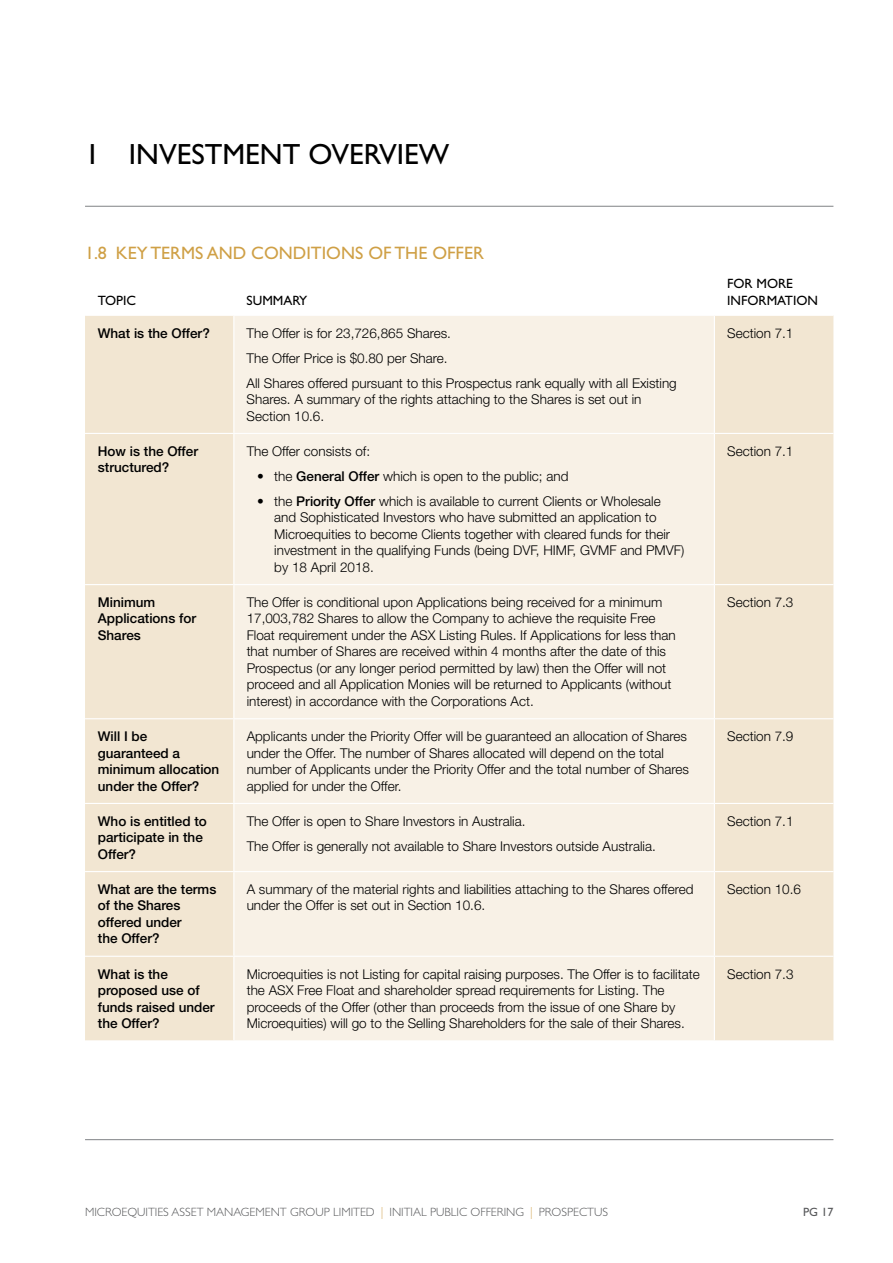
<style>
.page{position:relative;width:893px;height:1263px;background:#fff}
.page>*{position:absolute;margin:0;border:0;box-sizing:border-box;transform-origin:0 0}
.t1{font:29.25px "Gill Sans Std";color:#000}
.t2{font:18px "Gill Sans Std";color:#cfa046}
.t3{font:300 13.5px/16.5px "Helvetica Neue LT Std";color:#000}
.t4{font:500 13.5px/16.5px "Helvetica Neue LT Std";color:#000}
.t5{font:13.5px/16.5px "Gill Sans Std";color:#000}
.t6{font:300 12px "Gill Sans Std";color:#58595b}
.t7{font:12px "Gill Sans Std";color:#58595b}
.s1{font-weight:500}
.s2{color:#d7b069}
</style>
<div class="page">
<hr style="left:85px;top:1139px;width:748px;height:1px;background:#808285">
<hr style="left:85px;top:206px;width:748px;height:1px;background:#808285">
<div style="left:85px;top:316px;width:748px;height:724px;background:#f2e6d2"></div>
<div style="left:234px;top:316px;width:480px;height:724px;background:#f8f1e6"></div>
<hr style="left:233px;top:316px;width:1px;height:117px;background:#fff">
<hr style="left:714px;top:316px;width:1px;height:117px;background:#fff">
<hr style="left:85px;top:433px;width:149px;height:1px;background:#fff">
<hr style="left:234px;top:433px;width:480px;height:1px;background:#fff">
<hr style="left:233px;top:434px;width:1px;height:150px;background:#fff">
<hr style="left:714px;top:433px;width:119px;height:1px;background:#fff">
<hr style="left:714px;top:434px;width:1px;height:150px;background:#fff">
<hr style="left:85px;top:584px;width:149px;height:1px;background:#fff">
<hr style="left:234px;top:584px;width:480px;height:1px;background:#fff">
<hr style="left:233px;top:585px;width:1px;height:133px;background:#fff">
<hr style="left:714px;top:584px;width:119px;height:1px;background:#fff">
<hr style="left:714px;top:585px;width:1px;height:133px;background:#fff">
<hr style="left:85px;top:718px;width:149px;height:1px;background:#fff">
<hr style="left:234px;top:718px;width:480px;height:1px;background:#fff">
<hr style="left:233px;top:719px;width:1px;height:84px;background:#fff">
<hr style="left:714px;top:718px;width:119px;height:1px;background:#fff">
<hr style="left:714px;top:719px;width:1px;height:84px;background:#fff">
<hr style="left:85px;top:803px;width:149px;height:1px;background:#fff">
<hr style="left:234px;top:803px;width:480px;height:1px;background:#fff">
<hr style="left:233px;top:804px;width:1px;height:67px;background:#fff">
<hr style="left:714px;top:803px;width:119px;height:1px;background:#fff">
<hr style="left:714px;top:804px;width:1px;height:67px;background:#fff">
<hr style="left:85px;top:871px;width:149px;height:1px;background:#fff">
<hr style="left:234px;top:871px;width:480px;height:1px;background:#fff">
<hr style="left:233px;top:872px;width:1px;height:84px;background:#fff">
<hr style="left:714px;top:871px;width:119px;height:1px;background:#fff">
<hr style="left:714px;top:872px;width:1px;height:84px;background:#fff">
<hr style="left:85px;top:956px;width:149px;height:1px;background:#fff">
<hr style="left:234px;top:956px;width:480px;height:1px;background:#fff">
<hr style="left:233px;top:957px;width:1px;height:83px;background:#fff">
<hr style="left:714px;top:956px;width:119px;height:1px;background:#fff">
<hr style="left:714px;top:957px;width:1px;height:83px;background:#fff">
<h1 class="t1" style="left:85px;top:137px;width:71px">1 INVESTMENT</h1>
<h1 class="t1" style="left:309px;top:137px;width:19px">OVERVIEW</h1>
<h2 class="t2" style="left:85px;top:242px;width:400px">1.8 KEY TERMS AND CONDITIONS OF THE OFFER</h2>
<p class="t5" style="left:98px;top:292px;width:40px">TOPIC</p>
<p class="t5" style="left:247px;top:292px;width:62px">SUMMARY</p>
<p class="t4" style="left:98px;top:324px;width:114px">What is the Offer?</p>
<p class="t3" style="left:247px;top:320px;width:432px;line-height:25px">The Offer is for 23,726,865 Shares.<br>The Offer Price is $0.80 per Share.<br>All Shares offered pursuant to this Prospectus rank equally with all Existing</p>
<p class="t3" style="left:247px;top:391px;width:396px">Shares. A summary of the rights attaching to the Shares is set out in<br>Section 10.6.</p>
<p class="t4" style="left:98px;top:443px;width:102px">How is the Offer structured?</p>
<p class="t3" style="left:247px;top:442px;width:125px">The Offer consists of:</p>
<p class="t3" style="left:257px;top:467px;width:313px">• the <span class="s1">General Offer</span> which is open to the public; and</p>
<p class="t3" style="left:274px;top:492px;width:412px;text-indent:-17px">• the <span class="s1">Priority Offer</span> which is available to current Clients or Wholesale and Sophisticated Investors who have submitted an application to Microequities to become Clients together with cleared funds for their investment in the qualifying Funds (being DVF, HIMF, GVMF and PMVF) by 18 April 2018.</p>
<p class="t5" style="left:727px;top:275px;width:92px">FOR MORE<br>INFORMATION</p>
<p class="t3" style="left:727px;top:324px;width:68px">Section 7.1</p>
<p class="t3" style="left:727px;top:442px;width:68px">Section 7.1</p>
<p class="t4" style="left:98px;top:594px;width:100px">Minimum<br>Applications for<br>Shares</p>
<p class="t3" style="left:247px;top:594px;width:431px">The Offer is conditional upon Applications being received for a minimum 17,003,782 Shares to allow the Company to achieve the requisite Free Float requirement under the ASX Listing Rules. If Applications for less than that number of Shares are received within 4 months after the date of this Prospectus (or any longer period permitted by law) then the Offer will not proceed and all Application Monies will be returned to Applicants (without interest) in accordance with the Corporations Act.</p>
<p class="t3" style="left:727px;top:594px;width:68px">Section 7.3</p>
<p class="t4" style="left:98px;top:728px;width:123px">Will I be guaranteed a minimum allocation under the Offer?</p>
<p class="t3" style="left:247px;top:728px;width:444px">Applicants under the Priority Offer will be guaranteed an allocation of Shares under the Offer. The number of Shares allocated will depend on the total number of Applicants under the Priority Offer and the total number of Shares applied for under the Offer.</p>
<p class="t3" style="left:727px;top:728px;width:68px">Section 7.9</p>
<p class="t4" style="left:98px;top:812px;width:111px">Who is entitled to participate in the<br>Offer?</p>
<p class="t3" style="left:247px;top:808px;width:411px;line-height:25px">The Offer is open to Share Investors in Australia.<br>The Offer is generally not available to Share Investors outside Australia.</p>
<p class="t3" style="left:727px;top:812px;width:68px">Section 7.1</p>
<p class="t4" style="left:98px;top:881px;width:120px">What are the terms of the Shares offered under<br>the Offer?</p>
<p class="t3" style="left:247px;top:880px;width:448px">A summary of the material rights and liabilities attaching to the Shares offered under the Offer is set out in Section 10.6.</p>
<p class="t3" style="left:727px;top:880px;width:75px">Section 10.6</p>
<p class="t4" style="left:98px;top:965px;width:118px">What is the proposed use of funds raised under the Offer?</p>
<p class="t3" style="left:247px;top:965px;width:455px">Microequities is not Listing for capital raising purposes. The Offer is to facilitate the ASX Free Float and shareholder spread requirements for Listing. The proceeds of the Offer (other than proceeds from the issue of one Share by Microequities) will go to the Selling Shareholders for the sale of their Shares.</p>
<p class="t3" style="left:727px;top:965px;width:68px">Section 7.3</p>
<p class="t6" style="left:85px;top:1205px;width:524px">MICROEQUITIES ASSET MANAGEMENT GROUP LIMITED <span class="s2">|</span> INITIAL PUBLIC OFFERING <span class="s2">|</span> PROSPECTUS</p>
<p class="t7" style="left:803px;top:1205px;width:32px">PG 17</p>
</div>
